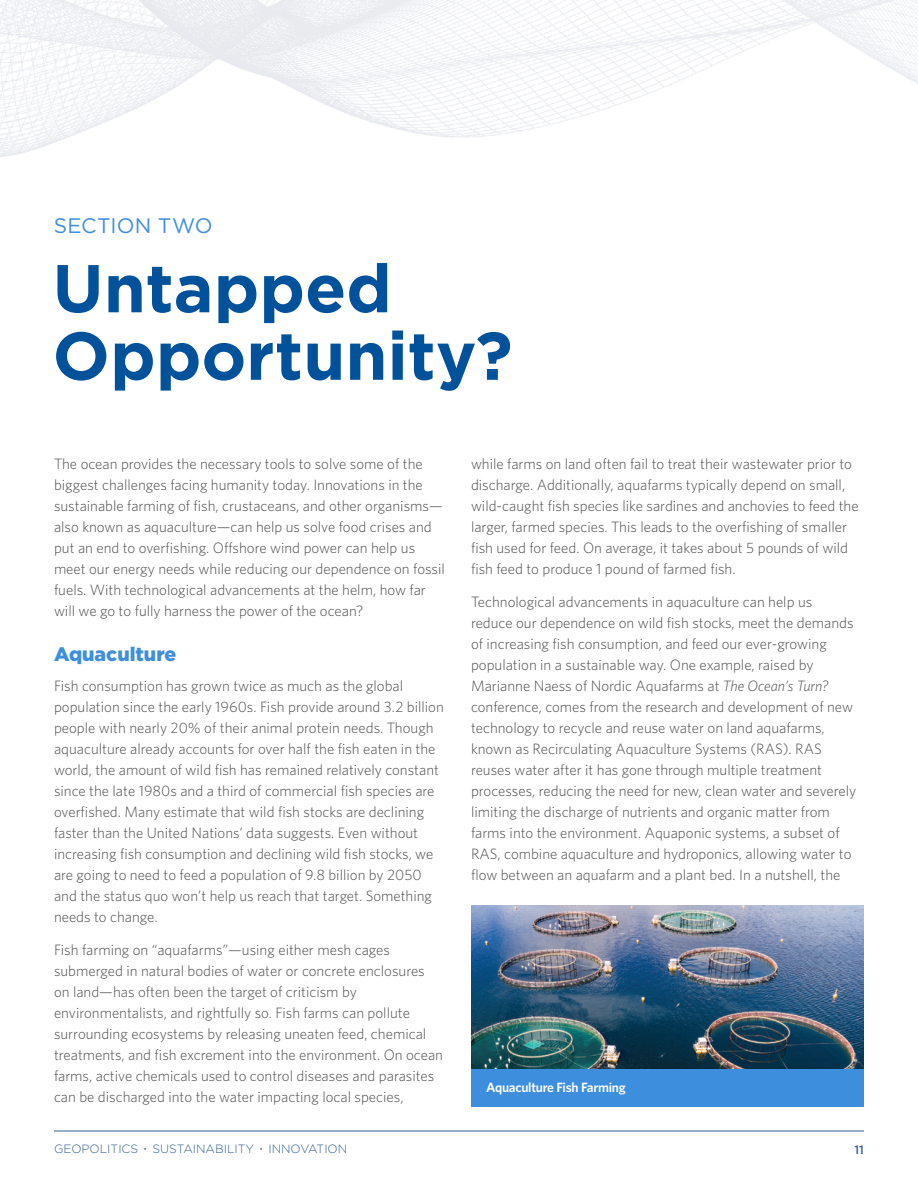
<style>
.page{position:relative;width:918px;height:1188px;background:#fff}
.page>*{position:absolute;margin:0;border:0;box-sizing:border-box;transform-origin:0 0}
.Chapter_Header{font:700 67.5px/67.5px "Gotham";color:#01519b}
.Chapter_Header-2{font:21px "Gotham";letter-spacing:.01em;color:#3e8ede}
.Subheader{font:900 19.5px "Gotham";color:#3e8ede}
.t1{font:300 15px/21px "Whitney";color:#4b4c4d}
.t2{font:600 13.5px "Whitney";letter-spacing:-.02em;color:#fff}
.t3{font:300 12px "Gotham";color:#346094}
.t4{font:500 12px "Gotham";color:#346094}
.s1{font-style:italic}
</style>
<div class="page">
<hr style="left:54px;top:1131px;width:810px;height:1px;background:#346094">
<img style="left:0;top:0;width:918px;height:157px">
<img style="left:471px;top:905px;width:393px;height:164px">
<div style="left:471px;top:1069px;width:393px;height:38px;background:#3e8ede"></div>
<p class="Chapter_Header-2" style="left:54px;top:212px;width:160px">SECTION TWO</p>
<p class="Chapter_Header" style="left:53px;top:254px;width:462px">Untapped<br>Opportunity?</p>
<p class="t1" style="left:54px;top:453px;width:392px">The ocean provides the necessary tools to solve some of the biggest challenges facing humanity today. Innovations in the sustainable farming of fish, crustaceans, and other organisms— also known as aquaculture—can help us solve food crises and put an end to overfishing. Offshore wind power can help us meet our energy needs while reducing our dependence on fossil fuels. With technological advancements at the helm, how far will we go to fully harness the power of the ocean?</p>
<p class="Subheader" style="left:54px;top:641px;width:124px">Aquaculture</p>
<p class="t1" style="left:54px;top:675px;width:391px">Fish consumption has grown twice as much as the global population since the early 1960s. Fish provide around 3.2 billion people with nearly 20% of their animal protein needs. Though aquaculture already accounts for over half the fish eaten in the world, the amount of wild fish has remained relatively constant since the late 1980s and a third of commercial fish species are overfished. Many estimate that wild fish stocks are declining faster than the United Nations’ data suggests. Even without increasing fish consumption and declining wild fish stocks, we are going to need to feed a population of 9.8 billion by 2050 and the status quo won’t help us reach that target. Something needs to change.</p>
<p class="t1" style="left:54px;top:939px;width:391px">Fish farming on “aquafarms”—using either mesh cages submerged in natural bodies of water or concrete enclosures on land—has often been the target of criticism by environmentalists, and rightfully so. Fish farms can pollute surrounding ecosystems by releasing uneaten feed, chemical treatments, and fish excrement into the environment. On ocean farms, active chemicals used to control diseases and parasites can be discharged into the water impacting local species,</p>
<p class="t1" style="left:471px;top:453px;width:389px">while farms on land often fail to treat their wastewater prior to discharge. Additionally, aquafarms typically depend on small, wild-caught fish species like sardines and anchovies to feed the larger, farmed species. This leads to the overfishing of smaller fish used for feed. On average, it takes about 5 pounds of wild fish feed to produce 1 pound of farmed fish.</p>
<p class="t1" style="left:471px;top:591px;width:387px">Technological advancements in aquaculture can help us reduce our dependence on wild fish stocks, meet the demands of increasing fish consumption, and feed our ever-growing population in a sustainable way. One example, raised by Marianne Naess of Nordic Aquafarms at <span class="s1">The Ocean’s Turn? </span>conference, comes from the research and development of new technology to recycle and reuse water on land aquafarms, known as Recirculating Aquaculture Systems (RAS). RAS reuses water after it has gone through multiple treatment processes, reducing the need for new, clean water and severely limiting the discharge of nutrients and organic matter from farms into the environment. Aquaponic systems, a subset of RAS, combine aquaculture and hydroponics, allowing water to flow between an aquafarm and a plant bed. In a nutshell, the</p>
<p class="t2" style="left:486px;top:1078px;width:141px">Aquaculture Fish Farming</p>
<p class="t3" style="left:54px;top:1142px;width:86px">GEOPOLITICS</p>
<p class="t4" style="left:854px;top:1142px;width:11px">11</p>
<p class="t3" style="left:144px;top:1142px;width:111px">● SUSTAINABILITY</p>
<p class="t3" style="left:260px;top:1142px;width:89px">● INNOVATION</p>
</div>
